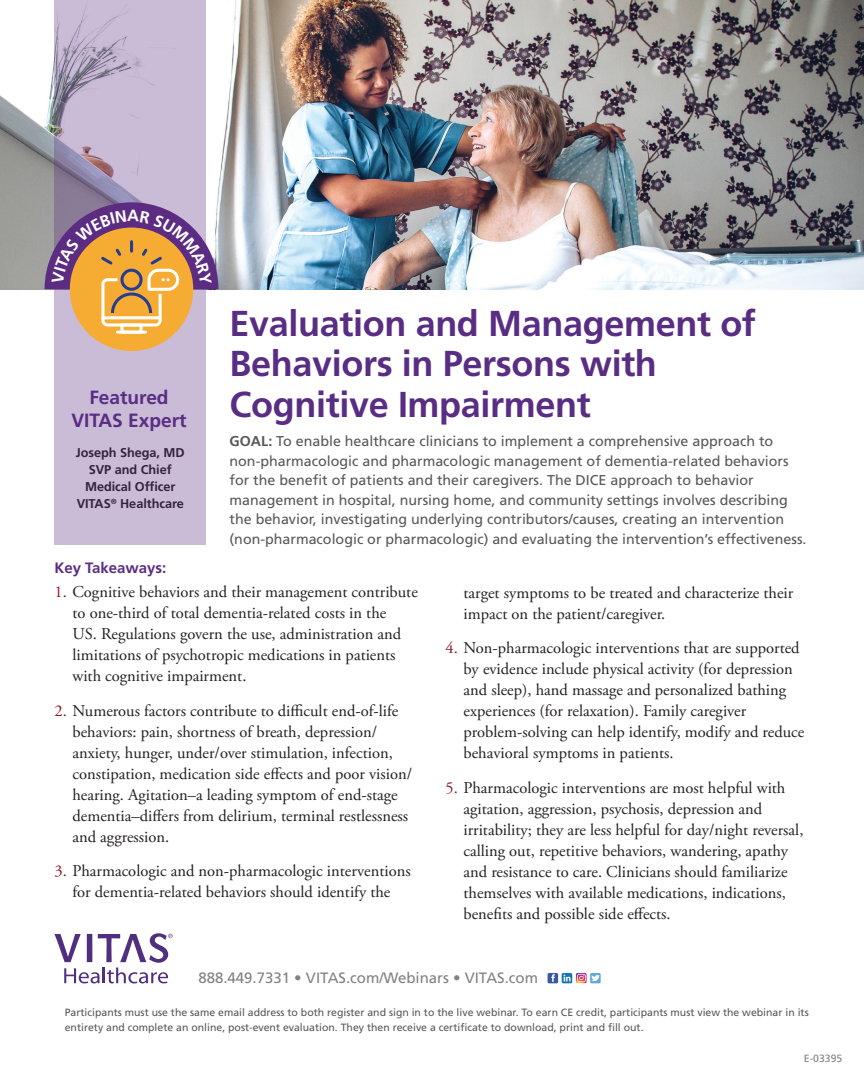
<style>
.page{position:relative;width:864px;height:1080px;background:#fff}
.page>*{position:absolute;margin:0;border:0;box-sizing:border-box;transform-origin:0 0}
.t1{font:700 36px/40.5px "Frutiger LT Std";letter-spacing:-.01em;color:#592d83}
.t2{font:700 19.05px/23px "Frutiger LT Std";color:#592d83;text-align:center}
.t3{font:16.5px/21px "Adobe Garamond Pro";color:#231f20}
.t4{font:15px "Frutiger LT Std";color:#808285}
.t5{font:700 15px "Frutiger LT Std";color:#592d83}
.t6{font:14.25px/19.5px "Frutiger LT Std";color:#57585a}
.t7{font:700 12.75px/17.2px "Frutiger LT Std";letter-spacing:-.005em;color:#231f20;text-align:center}
.t8{font:10.5px/15px "Frutiger LT Std";color:#57585a}
.t9{font:10.5px "Frutiger LT Std";color:#808285}
.s1{font-weight:700}
.s2{color:#8c171d}
</style>
<div class="page">
<img style="left:0;top:0;width:864px;height:289px">
<svg style="left:54px;top:0;width:151px;height:544px;background:#c4b5d1"></svg>
<div style="left:70px;top:228px;width:123px;height:123px;background:#f6ab33;border-radius:50%"></div>
<div style="left:120px;top:323px;width:23px;height:11px;border:3px solid #fff"></div>
<hr style="left:117px;top:331px;width:29px;height:3px;background:#fff">
<svg style="left:54px;top:933px;width:119px;height:50px"></svg>
<svg style="left:548px;top:973px;width:53px;height:10px"></svg>
<svg style="left:45px;top:202px;width:174px;height:126px"></svg>
<p class="t2" style="left:71px;top:386px;width:117px">Featured<br>VITAS Expert</p>
<h1 class="t1" style="left:230px;top:303px;width:528px">Evaluation and Management of<br>Behaviors in Persons with<br>Cognitive Impairment</h1>
<p class="t7" style="left:76px;top:444px;width:110px">Joseph Shega, MD<br>SVP and Chief<br>Medical Officer<br>VITAS<sup>®</sup> Healthcare</p>
<p class="t6" style="left:230px;top:432px;width:578px"><span class="s1">GOAL:</span> To enable healthcare clinicians to implement a comprehensive approach to non-pharmacologic and pharmacologic management of dementia-related behaviors for the benefit of patients and their caregivers. The DICE approach to behavior management in hospital, nursing home, and community settings involves describing the behavior, investigating underlying contributors/causes, creating an intervention (non-pharmacologic or pharmacologic) and evaluating the intervention’s effectiveness.</p>
<p class="t5" style="left:54px;top:559px;width:113px">Key Takeaways:</p>
<p class="t3" style="left:72px;top:582px;width:347px;text-indent:-18px"><span class="s2">1.</span> Cognitive behaviors and their management contribute to one-third of total dementia-related costs in the<br>US. Regulations govern the use, administration and limitations of psychotropic medications in patients with cognitive impairment.</p>
<p class="t3" style="left:72px;top:701px;width:341px;text-indent:-18px"><span class="s2">2.</span> Numerous factors contribute to difficult end-of-life behaviors: pain, shortness of breath, depression/ anxiety, hunger, under/over stimulation, infection, constipation, medication side effects and poor vision/ hearing. Agitation–a leading symptom of end-stage dementia–differs from delirium, terminal restlessness and aggression.</p>
<p class="t3" style="left:54px;top:861px;width:358px;text-align:center"><span class="s2">3.</span> Pharmacologic and non-pharmacologic interventions for dementia-related behaviors should identify the</p>
<p class="t3" style="left:464px;top:583px;width:331px">target symptoms to be treated and characterize their impact on the patient/caregiver.</p>
<p class="t3" style="left:464px;top:638px;width:342px;text-indent:-18px"><span class="s2">4.</span> Non-pharmacologic interventions that are supported by evidence include physical activity (for depression and sleep), hand massage and personalized bathing experiences (for relaxation). Family caregiver problem-solving can help identify, modify and reduce behavioral symptoms in patients.</p>
<p class="t3" style="left:464px;top:778px;width:342px;text-indent:-18px"><span class="s2">5.</span> Pharmacologic interventions are most helpful with agitation, aggression, psychosis, depression and irritability; they are less helpful for day/night reversal, calling out, repetitive behaviors, wandering, apathy and resistance to care. Clinicians should familiarize themselves with available medications, indications, benefits and possible side effects.</p>
<p class="t4" style="left:198px;top:969px;width:341px">888.449.7331 • VITAS.com/Webinars • VITAS.com</p>
<p class="t8" style="left:65px;top:1005px;width:745px">Participants must use the same email address to both register and sign in to the live webinar. To earn CE credit, participants must view the webinar in its entirety and complete an online, post-event evaluation. They then receive a certificate to download, print and fill out.</p>
<p class="t9" style="left:804px;top:1053px;width:40px">E-03395</p>
</div>
